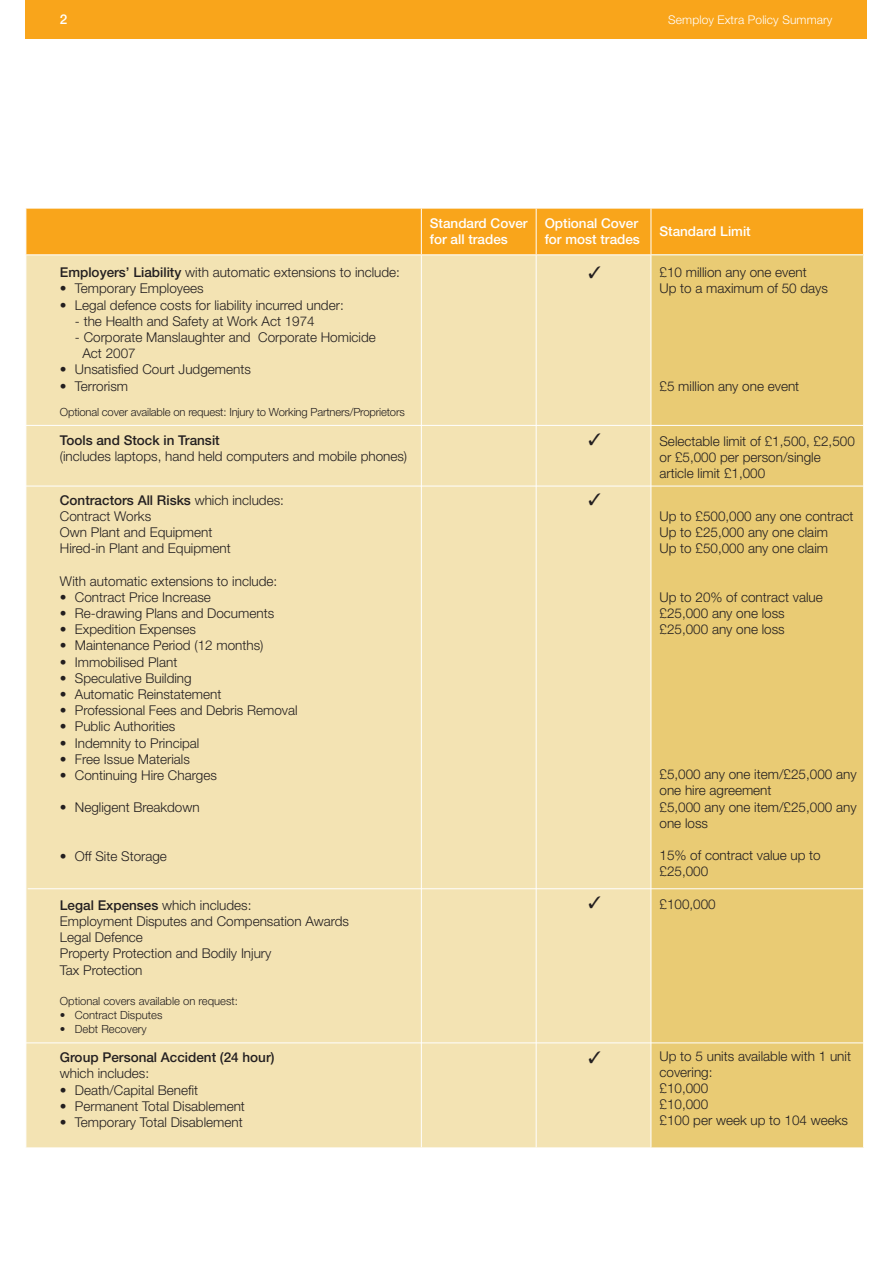
<style>
.page{position:relative;width:893px;height:1263px;background:#fff}
.page>*{position:absolute;margin:0;border:0;box-sizing:border-box;transform-origin:0 0}
.BODY_COPY{font:300 13.5px/16.2px "Helvetica Neue LT Std";color:#231f20}
.BODY_COPY-2{font:500 13.5px "Helvetica Neue LT Std";color:#231f20}
.BODY_COPY-3{font:500 13.5px/16.2px "Helvetica Neue LT Std";color:#fff}
.t1{font:300 12px "Helvetica Neue LT Std";letter-spacing:.01em;color:#fff}
.BODY_COPY-4{font:300 11.25px "Helvetica Neue LT Std";letter-spacing:-.015em;color:#231f20}
.s1{font-weight:500}
.s2{font-weight:300}
</style>
<div class="page">
<div style="left:26px;top:0;width:841px;height:38px;background:#f9a51b"></div>
<div style="left:27px;top:209px;width:836px;height:45px;background:#f9a51b"></div>
<div style="left:27px;top:255px;width:624px;height:892px;background:#f3e3b3"></div>
<div style="left:651px;top:255px;width:213px;height:893px;background:#e9cb74"></div>
<hr style="left:421px;top:208px;width:1px;height:46px;background:#fff">
<hr style="left:536px;top:208px;width:1px;height:46px;background:#fff">
<hr style="left:651px;top:208px;width:1px;height:46px;background:#fff">
<hr style="left:421px;top:255px;width:1px;height:892px;background:#fff">
<hr style="left:536px;top:255px;width:1px;height:892px;background:#fff">
<hr style="left:651px;top:255px;width:1px;height:892px;background:#fff">
<hr style="left:863px;top:255px;width:1px;height:892px;background:#fff">
<hr style="left:651px;top:1147px;width:213px;height:1px;background:#fff">
<hr style="left:26px;top:425px;width:837px;height:1px;background:#fff">
<hr style="left:26px;top:486px;width:837px;height:1px;background:#fff">
<hr style="left:28px;top:888px;width:837px;height:1px;background:#fff">
<hr style="left:26px;top:1042px;width:837px;height:1px;background:#fff">
<svg style="left:589px;top:266px;width:11px;height:12px"></svg>
<svg style="left:589px;top:433px;width:11px;height:12px"></svg>
<svg style="left:589px;top:493px;width:11px;height:12px"></svg>
<svg style="left:589px;top:896px;width:11px;height:12px"></svg>
<svg style="left:589px;top:1051px;width:11px;height:12px"></svg>
<p class="BODY_COPY-3" style="left:60px;top:11px;width:9px">2</p>
<p class="t1" style="left:668px;top:12px;width:166px">Semploy Extra Policy Summary</p>
<p class="BODY_COPY" style="left:60px;top:264px;width:342px"><span class="s1">Employers’ Liability</span> with automatic extensions to include:</p>
<p class="BODY_COPY" style="left:60px;top:280px;width:145px">• Temporary Employees</p>
<p class="BODY_COPY" style="left:60px;top:296px;width:285px">• Legal defence costs for liability incurred under:</p>
<p class="BODY_COPY" style="left:75px;top:313px;width:241px">- the Health and Safety at Work Act 1974</p>
<p class="BODY_COPY" style="left:82px;top:329px;width:295px;text-indent:-8px">- Corporate Manslaughter and Corporate Homicide<br>Act 2007</p>
<p class="BODY_COPY" style="left:60px;top:361px;width:192px">• Unsatisfied Court Judgements</p>
<p class="BODY_COPY" style="left:60px;top:377px;width:70px">• Terrorism</p>
<p class="BODY_COPY-4" style="left:60px;top:405px;width:346px">Optional cover available on request: Injury to Working Partners/Proprietors</p>
<p class="BODY_COPY-2" style="left:60px;top:432px;width:161px">Tools and Stock in Transit</p>
<p class="BODY_COPY" style="left:60px;top:448px;width:349px">(includes laptops, hand held computers and mobile phones)</p>
<p class="BODY_COPY-2" style="left:60px;top:492px;width:226px">Contractors All Risks <span class="s2">which includes:</span></p>
<p class="BODY_COPY" style="left:60px;top:508px;width:93px">Contract Works</p>
<p class="BODY_COPY" style="left:60px;top:524px;width:154px">Own Plant and Equipment</p>
<p class="BODY_COPY" style="left:60px;top:540px;width:172px">Hired-in Plant and Equipment</p>
<p class="BODY_COPY" style="left:60px;top:572px;width:219px">With automatic extensions to include:</p>
<p class="BODY_COPY" style="left:60px;top:589px;width:153px">• Contract Price Increase</p>
<p class="BODY_COPY" style="left:60px;top:605px;width:216px">• Re-drawing Plans and Documents</p>
<p class="BODY_COPY" style="left:60px;top:621px;width:137px">• Expedition Expenses</p>
<p class="BODY_COPY" style="left:60px;top:637px;width:205px">• Maintenance Period (12 months)</p>
<p class="BODY_COPY" style="left:60px;top:653px;width:119px">• Immobilised Plant</p>
<p class="BODY_COPY" style="left:60px;top:670px;width:133px">• Speculative Building</p>
<p class="BODY_COPY" style="left:60px;top:686px;width:163px">• Automatic Reinstatement</p>
<p class="BODY_COPY" style="left:60px;top:702px;width:239px">• Professional Fees and Debris Removal</p>
<p class="BODY_COPY" style="left:60px;top:718px;width:117px">• Public Authorities</p>
<p class="BODY_COPY" style="left:60px;top:734px;width:141px">• Indemnity to Principal</p>
<p class="BODY_COPY" style="left:60px;top:751px;width:132px">• Free Issue Materials</p>
<p class="BODY_COPY" style="left:60px;top:767px;width:159px">• Continuing Hire Charges</p>
<p class="BODY_COPY" style="left:60px;top:799px;width:141px">• Negligent Breakdown</p>
<p class="BODY_COPY" style="left:60px;top:848px;width:109px">• Off Site Storage</p>
<p class="BODY_COPY" style="left:60px;top:896px;width:193px"><span class="s1">Legal Expenses</span> which includes:</p>
<p class="BODY_COPY" style="left:60px;top:913px;width:291px">Employment Disputes and Compensation Awards</p>
<p class="BODY_COPY" style="left:60px;top:929px;width:85px">Legal Defence</p>
<p class="BODY_COPY" style="left:60px;top:945px;width:213px">Property Protection and Bodily Injury</p>
<p class="BODY_COPY" style="left:60px;top:961px;width:84px">Tax Protection</p>
<p class="BODY_COPY-4" style="left:60px;top:994px;width:179px">Optional covers available on request:</p>
<p class="BODY_COPY-4" style="left:60px;top:1008px;width:104px">• Contract Disputes</p>
<p class="BODY_COPY-4" style="left:60px;top:1022px;width:88px">• Debt Recovery</p>
<p class="BODY_COPY-2" style="left:60px;top:1049px;width:216px">Group Personal Accident (24 hour)</p>
<p class="BODY_COPY" style="left:60px;top:1065px;width:91px">which includes:</p>
<p class="BODY_COPY" style="left:60px;top:1081px;width:140px">• Death/Capital Benefit</p>
<p class="BODY_COPY" style="left:60px;top:1098px;width:187px">• Permanent Total Disablement</p>
<p class="BODY_COPY" style="left:60px;top:1114px;width:184px">• Temporary Total Disablement</p>
<p class="BODY_COPY-3" style="left:430px;top:215px;width:99px">Standard Cover for all trades</p>
<p class="BODY_COPY-3" style="left:545px;top:215px;width:97px">Optional Cover for most trades</p>
<p class="BODY_COPY-3" style="left:659px;top:223px;width:93px">Standard Limit</p>
<p class="BODY_COPY" style="left:659px;top:264px;width:149px">£10 million any one event</p>
<p class="BODY_COPY" style="left:659px;top:280px;width:170px">Up to a maximum of 50 days</p>
<p class="BODY_COPY" style="left:659px;top:377px;width:141px">£5 million any one event</p>
<p class="BODY_COPY" style="left:659px;top:432px;width:197px">Selectable limit of £1,500, £2,500 or £5,000 per person/single article limit £1,000</p>
<p class="BODY_COPY" style="left:659px;top:507px;width:195px">Up to £500,000 any one contract</p>
<p class="BODY_COPY" style="left:659px;top:524px;width:170px">Up to £25,000 any one claim</p>
<p class="BODY_COPY" style="left:659px;top:540px;width:170px">Up to £50,000 any one claim</p>
<p class="BODY_COPY" style="left:659px;top:588px;width:165px">Up to 20% of contract value</p>
<p class="BODY_COPY" style="left:659px;top:605px;width:127px">£25,000 any one loss</p>
<p class="BODY_COPY" style="left:659px;top:621px;width:127px">£25,000 any one loss</p>
<p class="BODY_COPY" style="left:659px;top:766px;width:199px">£5,000 any one item/£25,000 any one hire agreement</p>
<p class="BODY_COPY" style="left:659px;top:798px;width:199px">£5,000 any one item/£25,000 any one loss</p>
<p class="BODY_COPY" style="left:659px;top:847px;width:163px">15% of contract value up to £25,000</p>
<p class="BODY_COPY" style="left:659px;top:896px;width:58px">£100,000</p>
<p class="BODY_COPY" style="left:659px;top:1047px;width:193px">Up to 5 units available with 1 unit covering:</p>
<p class="BODY_COPY" style="left:659px;top:1080px;width:50px">£10,000</p>
<p class="BODY_COPY" style="left:659px;top:1096px;width:50px">£10,000</p>
<p class="BODY_COPY" style="left:659px;top:1112px;width:190px">£100 per week up to 104 weeks</p>
</div>
